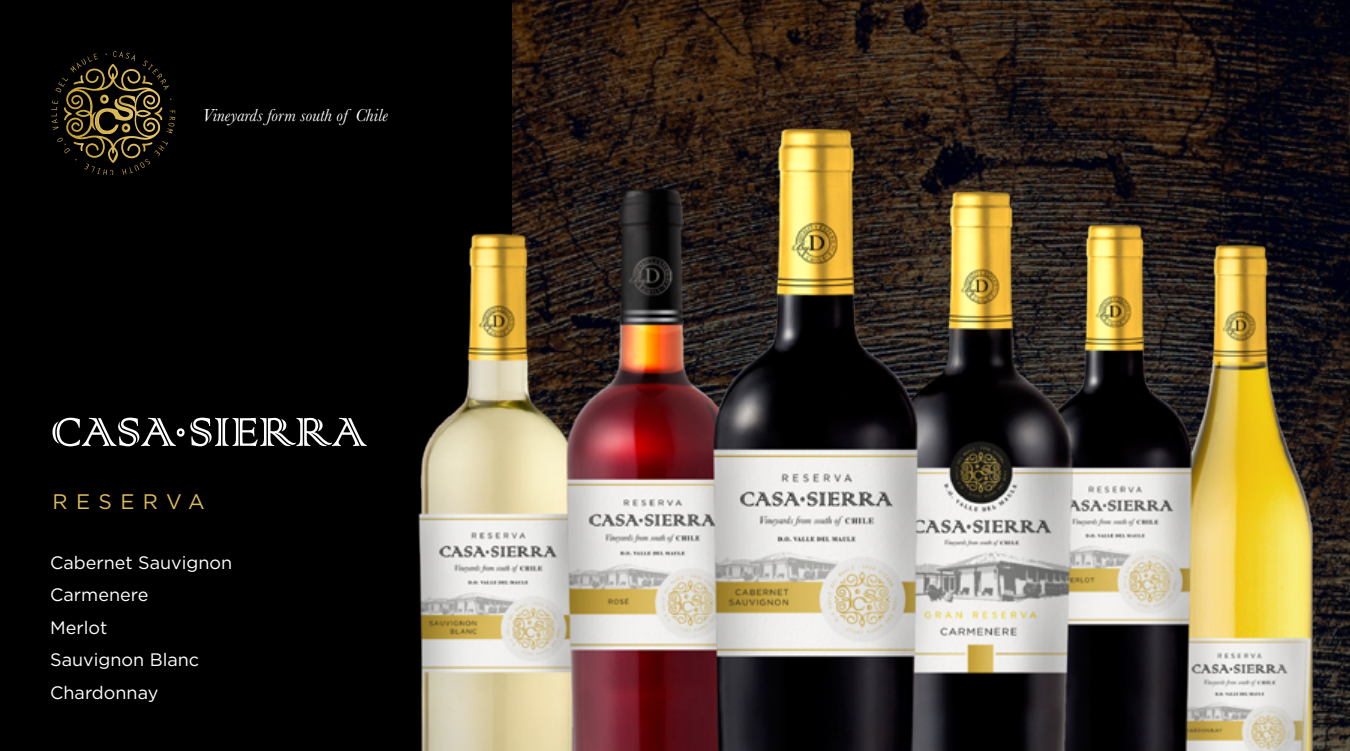
<style>
.page{position:relative;width:1350px;height:751px;background:#fff}
.page>*{position:absolute;margin:0;border:0;box-sizing:border-box;transform-origin:0 0}
.t1{font:21px "Gotham";letter-spacing:.4em;color:#dbbb5b}
.t2{font:18px/32.4px "Gotham";color:#fff}
.t3{font:italic 18px "Baskerville";color:#fff}
</style>
<div class="page">
<img style="left:0;top:0;width:1350px;height:750px">
<div style="left:0;top:0;width:511px;height:749px;background:#000"></div>
<img style="left:370px;top:98px;width:980px;height:652px">
<svg style="left:52px;top:417px;width:315px;height:29px"></svg>
<svg style="left:51px;top:51px;width:124px;height:124px"></svg>
<p class="t3" style="left:202px;top:103px;width:187px">Vineyards form south of Chile</p>
<p class="t1" style="left:52px;top:489px;width:154px">RESERVA</p>
<p class="t2" style="left:50px;top:545px;width:184px">Cabernet Sauvignon<br>Carmenere<br>Merlot<br>Sauvignon Blanc<br>Chardonnay</p>
</div>
